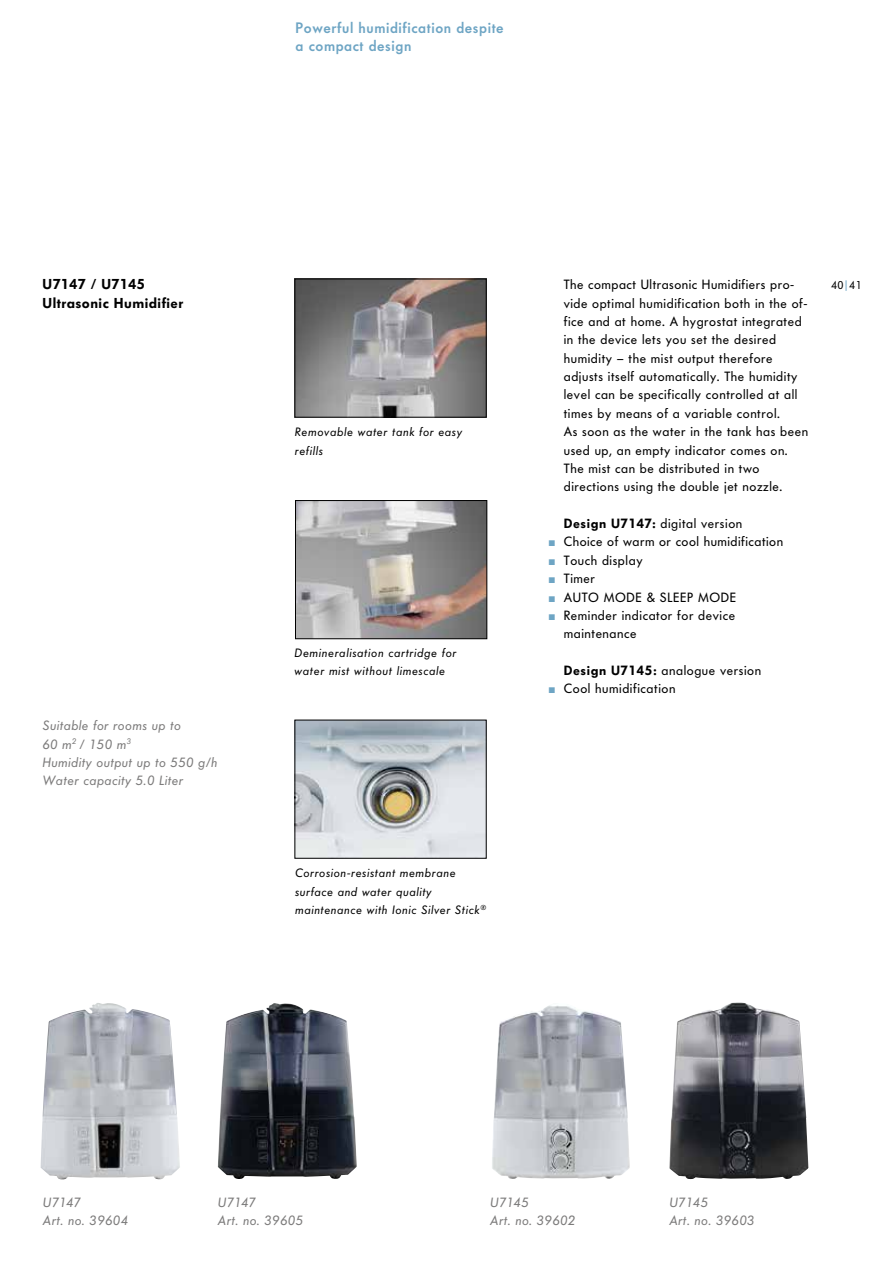
<style>
.page{position:relative;width:893px;height:1263px;background:#fff}
.page>*{position:absolute;margin:0;border:0;box-sizing:border-box;transform-origin:0 0}
.t1{font:500 15px/18.3px "Futura BQ";letter-spacing:.04em;color:#6ea5c4}
.t2{font:600 14.25px "Futura BQ";letter-spacing:.035em;color:#000}
.t3{font:13.35px/18.3px "Futura BQ";letter-spacing:.045em;color:#000}
.t4{font:italic 13.35px/18.5px "Futura BQ";letter-spacing:.045em;color:#7c7b7b}
.t5{font:italic 12px/18.3px "Futura BQ";letter-spacing:.065em;color:#000}
.t6{font:11.25px "Futura BQ";color:#000}
.s1{color:#6ea5c4}
.s2{font-weight:600}
</style>
<div class="page">
<img style="left:669px;top:1002px;width:139px;height:178px">
<img style="left:218px;top:1003px;width:139px;height:176px">
<img style="left:41px;top:1003px;width:139px;height:177px">
<img style="left:492px;top:1005px;width:138px;height:174px">
<img style="left:297px;top:281px;width:187px;height:134px">
<img style="left:297px;top:502px;width:188px;height:135px">
<div style="left:295px;top:500px;width:192px;height:139px;border:1px solid #000"></div>
<img style="left:297px;top:722px;width:187px;height:134px">
<p class="t1" style="left:296px;top:18px;width:209px">Powerful humidification despite a compact design</p>
<p class="t2" style="left:43px;top:275px;width:104px">U7147 / U7145</p>
<p class="t6" style="left:831px;top:278px;width:32px">40<span class="s1">|</span>41</p>
<p class="t2" style="left:43px;top:293px;width:142px">Ultrasonic Humidifier</p>
<p class="t3" style="left:564px;top:275px;width:246px">The compact Ultrasonic Humidifiers pro&shy;vide optimal humidification both in the of&shy;fice and at home. A hygrostat integrated in the device lets you set the desired humidity – the mist output therefore adjusts itself automatically. The humidity level can be specifically controlled at all times by means of a variable control.<br>As soon as the water in the tank has been used up, an empty indicator comes on.<br>The mist can be distributed in two directions using the double jet nozzle.</p>
<p class="t3" style="left:564px;top:514px;width:180px"><span class="s2">Design U7147:</span> digital version</p>
<p class="t3" style="left:549px;top:533px;width:236px"><span class="s1">■</span> Choice of warm or cool humidification</p>
<p class="t3" style="left:549px;top:551px;width:95px"><span class="s1">■</span> Touch display</p>
<p class="t3" style="left:549px;top:569px;width:48px"><span class="s1">■</span> Timer</p>
<p class="t3" style="left:549px;top:588px;width:189px"><span class="s1">■</span> AUTO MODE &amp; SLEEP MODE</p>
<p class="t3" style="left:564px;top:606px;width:173px;text-indent:-15px"><span class="s1">■</span> Reminder indicator for device maintenance</p>
<p class="t3" style="left:564px;top:661px;width:199px"><span class="s2">Design U7145:</span> analogue version</p>
<p class="t3" style="left:549px;top:680px;width:128px"><span class="s1">■</span> Cool humidification</p>
<p class="t5" style="left:295px;top:423px;width:169px">Removable water tank for easy refills</p>
<p class="t5" style="left:295px;top:643px;width:163px">Demineralisation cartridge for water mist without limescale</p>
<p class="t4" style="left:43px;top:716px;width:176px">Suitable for rooms up to<br>60 m<sup>2</sup> / 150 m<sup>3<br></sup>Humidity output up to 550 g/h<br>Water capacity 5.0 Liter</p>
<p class="t5" style="left:295px;top:864px;width:192px">Corrosion-resistant membrane surface and water quality maintenance with Ionic Silver Stick<sup>®</sup></p>
<p class="t4" style="left:490px;top:1193px;width:86px">U7145<br>Art. no. 39602</p>
<p class="t4" style="left:43px;top:1193px;width:86px">U7147<br>Art. no. 39604</p>
<p class="t4" style="left:669px;top:1193px;width:86px">U7145<br>Art. no. 39603</p>
<p class="t4" style="left:218px;top:1193px;width:86px">U7147<br>Art. no. 39605</p>
</div>
